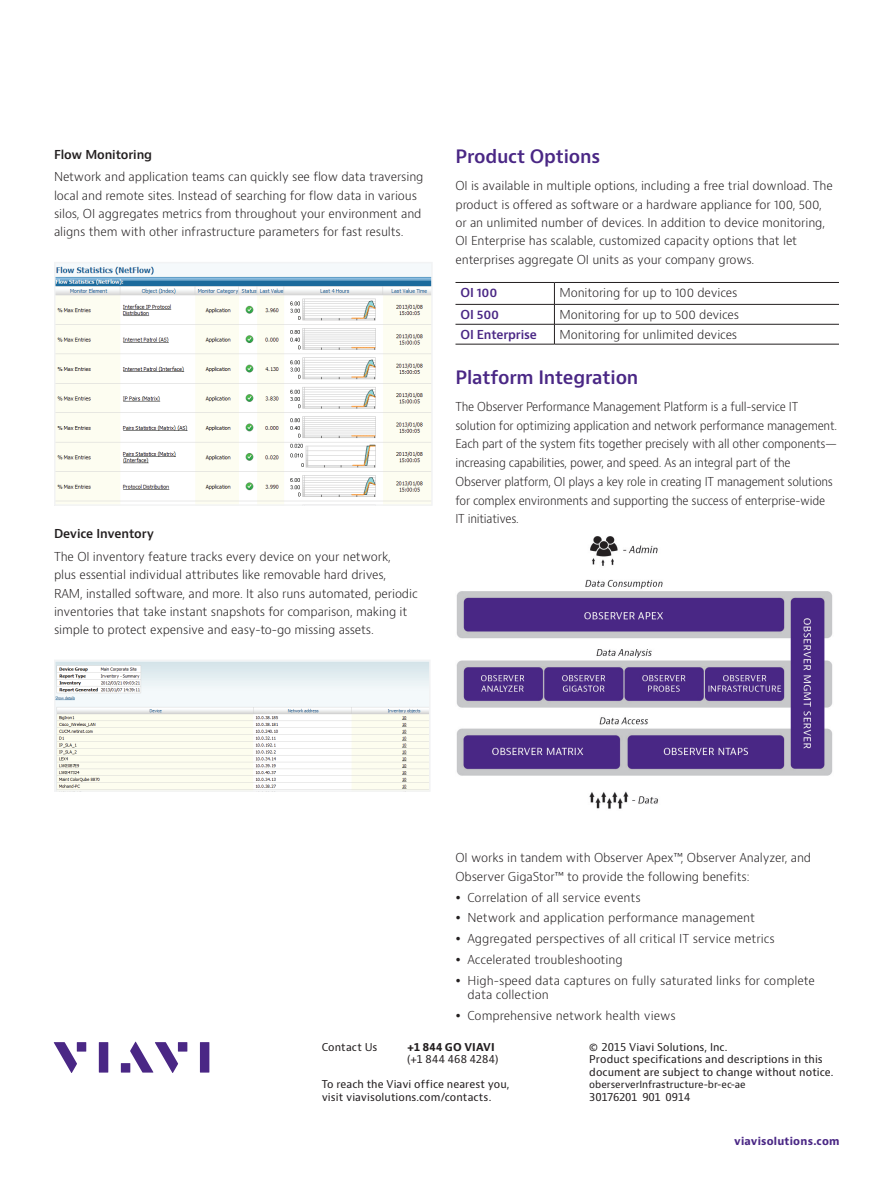
<style>
.page{position:relative;width:893px;height:1191px;background:#fff}
.page>*{position:absolute;margin:0;border:0;box-sizing:border-box;transform-origin:0 0}
.t1{font:600 18px "Bernino Sans";letter-spacing:-.01em;color:#4a2785}
.t2{font:300 12px/18.3px "Bernino Sans";letter-spacing:-.01em;color:#231f20}
.t3{font:300 12px/18.8px "Bernino Sans";letter-spacing:-.01em;color:#231f20;scale:.95 1}
.t4{font:600 12px "Bernino Sans";letter-spacing:-.01em;color:#231f20}
.t5{font:600 12px "Bernino Sans";letter-spacing:-.015em;color:#4a2785}
.t6{font:10.5px/12.6px "Bernino Sans";letter-spacing:.005em;color:#231f20}
.t7{font:700 10.5px "Bernino Sans";letter-spacing:.02em;color:#4a2785}
.t8{font:10.5px "Bernino Sans";letter-spacing:-.025em;color:#231f20}
.t9{font:700 10.5px "Bernino Sans";letter-spacing:.015em;color:#231f20}
.t10{font:9.75px "Bernino Sans";letter-spacing:-.005em;color:#231f20}
</style>
<div class="page">
<svg style="left:54px;top:1042px;width:23px;height:31px"></svg>
<div style="left:77px;top:1042px;width:9px;height:9px;background:#4a2785"></div>
<div style="left:99px;top:1042px;width:9px;height:30px;background:#4a2785"></div>
<div style="left:178px;top:1042px;width:9px;height:9px;background:#4a2785"></div>
<div style="left:200px;top:1042px;width:9px;height:30px;background:#4a2785"></div>
<svg style="left:130px;top:1041px;width:48px;height:32px"></svg>
<div style="left:121px;top:1063px;width:9px;height:9px;background:#4a2785"></div>
<img style="left:57px;top:266px;width:373px;height:237px">
<div style="left:54px;top:262px;width:379px;height:244px;border:2px solid #f2f3f4"></div>
<img style="left:57px;top:662px;width:371px;height:127px">
<div style="left:54px;top:659px;width:377px;height:133px;border:2px solid #f2f3f4"></div>
<hr style="left:455px;top:304px;width:99px;height:1px;background:#231f20">
<hr style="left:554px;top:304px;width:285px;height:1px;background:#231f20">
<hr style="left:455px;top:324px;width:99px;height:1px;background:#231f20">
<hr style="left:554px;top:324px;width:285px;height:1px;background:#231f20">
<hr style="left:455px;top:282px;width:99px;height:1px;background:#231f20">
<hr style="left:554px;top:282px;width:285px;height:1px;background:#231f20">
<svg style="left:554px;top:283px;width:1px;height:61px"></svg>
<hr style="left:455px;top:344px;width:99px;height:1px;background:#231f20">
<hr style="left:554px;top:344px;width:285px;height:1px;background:#231f20">
<img style="left:456px;top:536px;width:377px;height:273px">
<p class="t4" style="left:54px;top:146px;width:100px">Flow Monitoring</p>
<p class="t2" style="left:54px;top:168px;width:371px">Network and application teams can quickly see flow data traversing local and remote sites. Instead of searching for flow data in various silos, OI aggregates metrics from throughout your environment and aligns them with other infrastructure parameters for fast results.</p>
<p class="t4" style="left:54px;top:526px;width:101px">Device Inventory</p>
<p class="t2" style="left:54px;top:547px;width:365px">The OI inventory feature tracks every device on your network,<br>plus essential individual attributes like removable hard drives, RAM, installed software, and more. It also runs automated, periodic inventories that take instant snapshots for comparison, making it simple to protect expensive and easy-to-go missing assets.</p>
<h1 class="t1" style="left:455px;top:145px;width:146px">Product Options</h1>
<p class="t2" style="left:455px;top:177px;width:379px">OI is available in multiple options, including a free trial download. The product is offered as software or a hardware appliance for 100, 500, or an unlimited number of devices. In addition to device monitoring, OI Enterprise has scalable, customized capacity options that let enterprises aggregate OI units as your company grows.</p>
<p class="t5" style="left:461px;top:285px;width:38px">OI 100</p>
<p class="t2" style="left:559px;top:284px;width:179px">Monitoring for up to 100 devices</p>
<p class="t5" style="left:461px;top:307px;width:40px">OI 500</p>
<p class="t2" style="left:559px;top:306px;width:181px">Monitoring for up to 500 devices</p>
<p class="t5" style="left:461px;top:327px;width:78px">OI Enterprise</p>
<p class="t2" style="left:559px;top:326px;width:179px">Monitoring for unlimited devices</p>
<h1 class="t1" style="left:455px;top:365px;width:184px">Platform Integration</h1>
<p class="t3" style="left:455px;top:397px;width:403px">The Observer Performance Management Platform is a full-service IT solution for optimizing application and network performance management.<br>Each part of the system fits together precisely with all other components— increasing capabilities, power, and speed. As an integral part of the Observer platform, OI plays a key role in creating IT management solutions for complex environments and supporting the success of enterprise-wide IT initiatives.</p>
<p class="t2" style="left:455px;top:848px;width:357px;line-height:18.8px">OI works in tandem with Observer Apex™, Observer Analyzer, and<br>Observer GigaStor™ to provide the following benefits:</p>
<p class="t2" style="left:467px;top:887px;width:349px;line-height:20.9px">Correlation of all service events<br>Network and application performance management Aggregated perspectives of all critical IT service metrics Accelerated troubleshooting<br>High-speed data captures on fully saturated links for complete</p>
<p class="t2" style="left:467px;top:984px;width:210px;line-height:20.9px">data collection<br>Comprehensive network health views</p>
<p class="t6" style="left:322px;top:1040px;width:57px">Contact Us</p>
<p class="t9" style="left:407px;top:1040px;width:89px">+1 844 GO VIAVI</p>
<p class="t6" style="left:407px;top:1053px;width:93px">(+1 844 468 4284)</p>
<p class="t6" style="left:322px;top:1078px;width:189px">To reach the Viavi office nearest you, visit viavisolutions.com/contacts.</p>
<p class="t6" style="left:589px;top:1040px;width:246px">© 2015 Viavi Solutions, Inc.<br>Product specifications and descriptions in this document are subject to change without notice.</p>
<p class="t10" style="left:589px;top:1078px;width:158px">oberserverInfrastructure-br-ec-ae</p>
<p class="t8" style="left:589px;top:1090px;width:102px">30176201 901 0914</p>
<p class="t7" style="left:734px;top:1134px;width:107px">viavisolutions.com</p>
</div>
